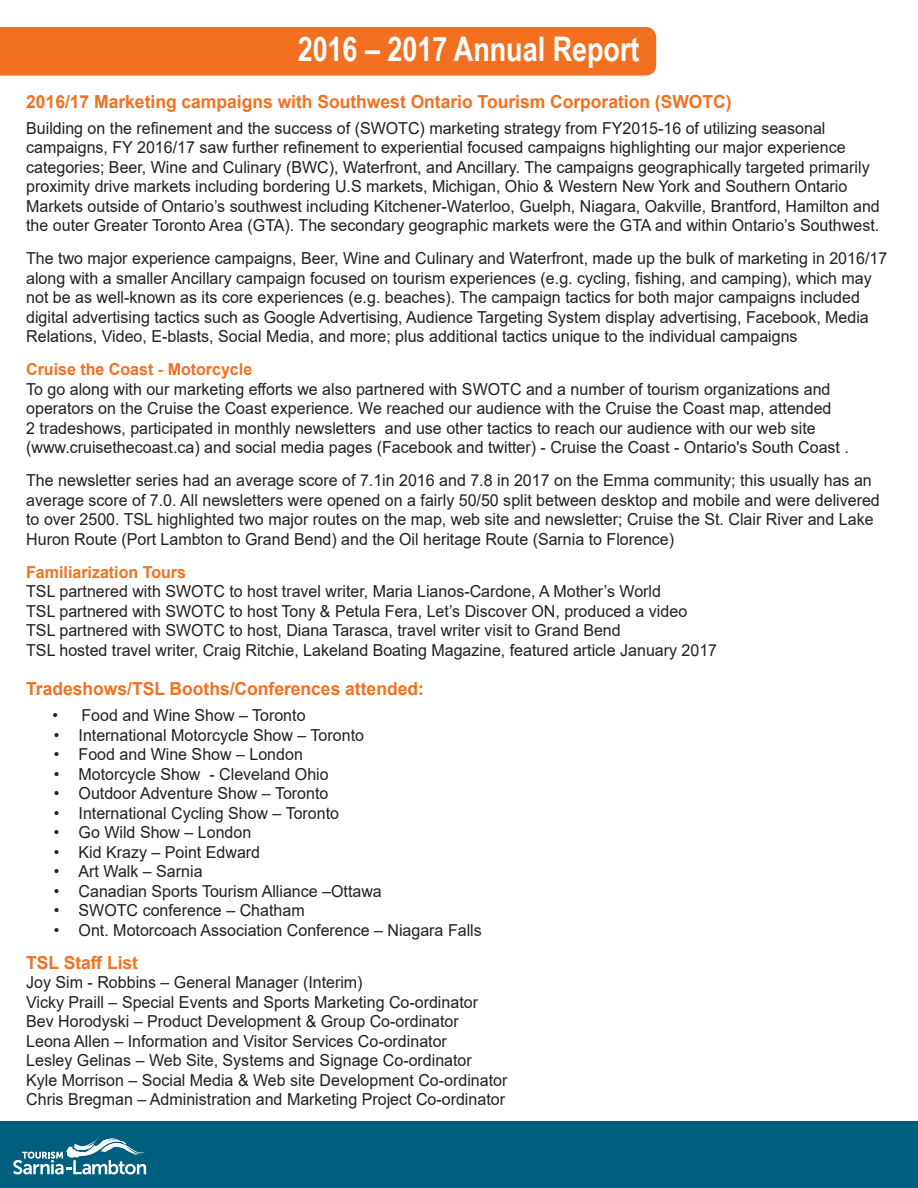
<style>
.page{position:relative;width:918px;height:1188px;background:#fff}
.page>*{position:absolute;margin:0;border:0;box-sizing:border-box;transform-origin:0 0}
.t1{font:700 33.9px "Arial Narrow";color:#fff}
.t2{font:700 18px "Arial";color:#f37021}
.t3{font:16.5px/19.5px "Arial";color:#231f20}
.s1{font-weight:700;color:#f37021}
</style>
<div class="page">
<div style="left:0;top:1121px;width:918px;height:67px;background:#005f7f"></div>
<svg style="left:13px;top:1137px;width:134px;height:37px"></svg>
<div style="left:0;top:27px;width:656px;height:49px;background:#f37021"></div>
<p class="t1" style="left:298px;top:24px;width:343px">2016 – 2017 Annual Report</p>
<p class="t2" style="left:26px;top:89px;width:707px">2016/17 Marketing campaigns with Southwest Ontario Tourism Corporation (SWOTC)</p>
<p class="t3" style="left:26px;top:118px;width:855px">Building on the refinement and the success of (SWOTC) marketing strategy from FY2015-16 of utilizing seasonal campaigns, FY 2016/17 saw further refinement to experiential focused campaigns highlighting our major experience categories; Beer, Wine and Culinary (BWC), Waterfront, and Ancillary. The campaigns geographically targeted primarily proximity drive markets including bordering U.S markets, Michigan, Ohio &amp; Western New York and Southern Ontario Markets outside of Ontario’s southwest including Kitchener-Waterloo, Guelph, Niagara, Oakville, Brantford, Hamilton and the outer Greater Toronto Area (GTA). The secondary geographic markets were the GTA and within Ontario’s Southwest.</p>
<p class="t3" style="left:26px;top:249px;width:863px">The two major experience campaigns, Beer, Wine and Culinary and Waterfront, made up the bulk of marketing in 2016/17 along with a smaller Ancillary campaign focused on tourism experiences (e.g. cycling, fishing, and camping), which may not be as well-known as its core experiences (e.g. beaches). The campaign tactics for both major campaigns included digital advertising tactics such as Google Advertising, Audience Targeting System display advertising, Facebook, Media Relations, Video, E-blasts, Social Media, and more; plus additional tactics unique to the individual campaigns</p>
<p class="t3" style="left:26px;top:360px;width:824px"><span class="s1">Cruise the Coast - Motorcycle<br></span>To go along with our marketing efforts we also partnered with SWOTC and a number of tourism organizations and operators on the Cruise the Coast experience. We reached our audience with the Cruise the Coast map, attended<br>2 tradeshows, participated in monthly newsletters and use other tactics to reach our audience with our web site (www.cruisethecoast.ca) and social media pages (Facebook and twitter) - Cruise the Coast - Ontario's South Coast .</p>
<p class="t3" style="left:26px;top:471px;width:855px">The newsletter series had an average score of 7.1in 2016 and 7.8 in 2017 on the Emma community; this usually has an average score of 7.0. All newsletters were opened on a fairly 50/50 split between desktop and mobile and were delivered to over 2500. TSL highlighted two major routes on the map, web site and newsletter; Cruise the St. Clair River and Lake Huron Route (Port Lambton to Grand Bend) and the Oil heritage Route (Sarnia to Florence)</p>
<p class="t3" style="left:26px;top:562px;width:693px"><span class="s1">Familiarization Tours<br></span>TSL partnered with SWOTC to host travel writer, Maria Lianos-Cardone, A Mother’s World<br>TSL partnered with SWOTC to host Tony &amp; Petula Fera, Let’s Discover ON, produced a video TSL partnered with SWOTC to host, Diana Tarasca, travel writer visit to Grand Bend<br>TSL hosted travel writer, Craig Ritchie, Lakeland Boating Magazine, featured article January 2017</p>
<p class="t2" style="left:26px;top:676px;width:399px">Tradeshows/TSL Booths/Conferences attended:</p>
<p class="t3" style="left:52px;top:705px;width:255px">• Food and Wine Show – Toronto</p>
<p class="t3" style="left:54px;top:725px;width:312px">• International Motorcycle Show – Toronto</p>
<p class="t3" style="left:54px;top:744px;width:251px">• Food and Wine Show – London</p>
<p class="t3" style="left:54px;top:764px;width:276px">• Motorcycle Show - Cleveland Ohio</p>
<p class="t3" style="left:54px;top:783px;width:276px">• Outdoor Adventure Show – Toronto</p>
<p class="t3" style="left:54px;top:803px;width:287px">• International Cycling Show – Toronto</p>
<p class="t3" style="left:54px;top:822px;width:199px">• Go Wild Show – London</p>
<p class="t3" style="left:54px;top:842px;width:208px">• Kid Krazy – Point Edward</p>
<p class="t3" style="left:54px;top:861px;width:150px">• Art Walk – Sarnia</p>
<p class="t3" style="left:54px;top:881px;width:329px">• Canadian Sports Tourism Alliance –Ottawa</p>
<p class="t3" style="left:54px;top:900px;width:252px">• SWOTC conference – Chatham</p>
<p class="t3" style="left:54px;top:920px;width:429px">• Ont. Motorcoach Association Conference – Niagara Falls</p>
<p class="t2" style="left:26px;top:950px;width:113px">TSL Staff List</p>
<p class="t3" style="left:26px;top:972px;width:483px">Joy Sim - Robbins – General Manager (Interim)<br>Vicky Praill – Special Events and Sports Marketing Co-ordinator Bev Horodyski – Product Development &amp; Group Co-ordinator<br>Leona Allen – Information and Visitor Services Co-ordinator<br>Lesley Gelinas – Web Site, Systems and Signage Co-ordinator<br>Kyle Morrison – Social Media &amp; Web site Development Co-ordinator Chris Bregman – Administration and Marketing Project Co-ordinator</p>
</div>
